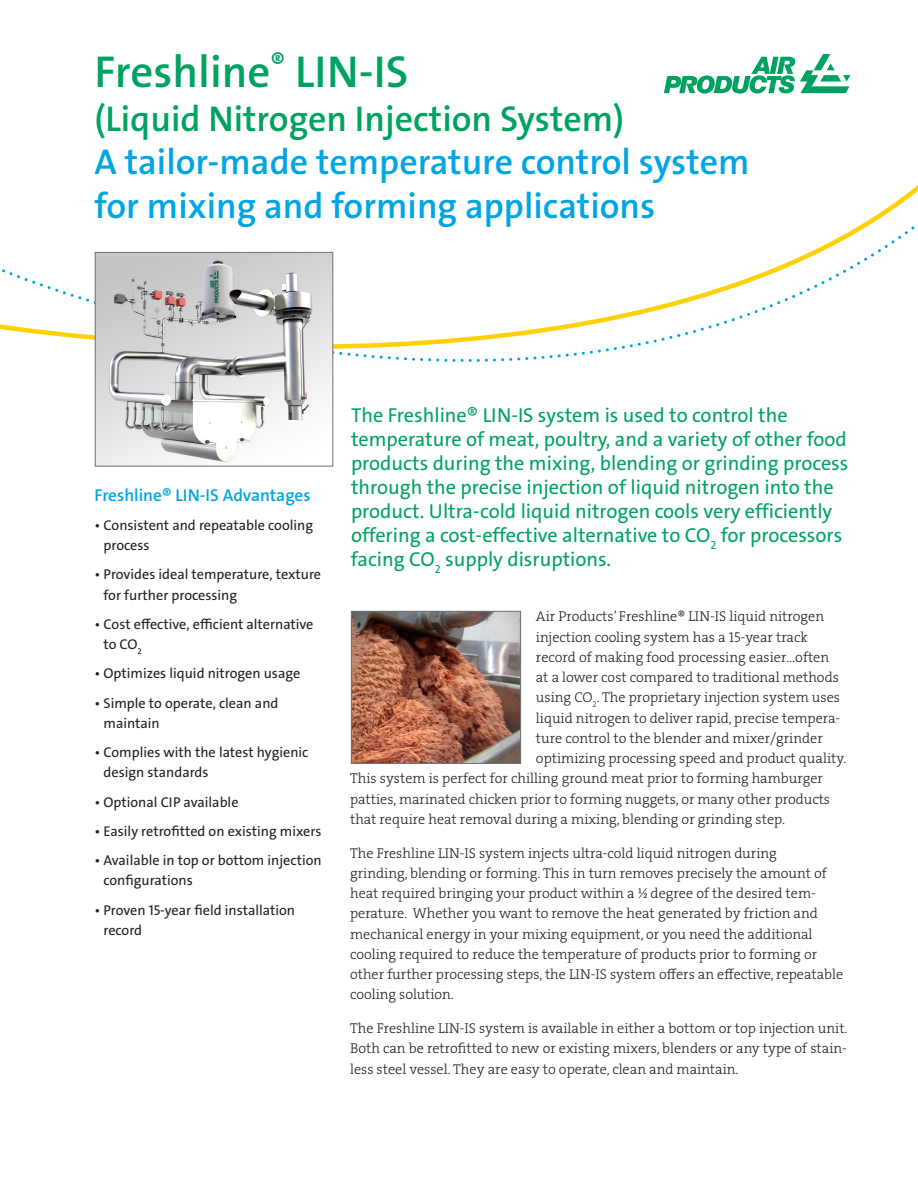
<style>
.page{position:relative;width:918px;height:1188px;background:#fff}
.page>*{position:absolute;margin:0;border:0;box-sizing:border-box;transform-origin:0 0}
.t1{font:600 45px "The Sans LF";color:#00a261}
.t2{font:600 36px/43.5px "The Sans LF";color:#00a5e3}
.t3{font:600 36px "The Sans LF";color:#00a261}
.t4{font:20.25px/24px "The Sans LF";color:#00a261}
.t5{font:600 17.25px "The Sans LF";color:#00a5e3}
.t6{font:14.25px/20.2px "The Serif LP3 Lig";color:#231f20}
.t7{font:14.25px/20.2px "The Sans LF";color:#231f20}
</style>
<div class="page">
<svg style="left:0;top:210px;width:915px;height:152px"></svg>
<svg style="left:664px;top:54px;width:186px;height:40px"></svg>
<img style="left:97px;top:254px;width:234px;height:211px">
<div style="left:95px;top:252px;width:238px;height:215px;border:1px solid #717074"></div>
<img style="left:353px;top:613px;width:166px;height:149px">
<div style="left:351px;top:611px;width:170px;height:153px;border:1px solid #717074"></div>
<h1 class="t1" style="left:94px;top:43px;width:315px">Freshline<sup>®</sup> LIN-IS</h1>
<h2 class="t3" style="left:94px;top:96px;width:531px">(Liquid Nitrogen Injection System)</h2>
<h2 class="t2" style="left:94px;top:141px;width:657px">A tailor-made temperature control system for mixing and forming applications</h2>
<p class="t5" style="left:94px;top:484px;width:218px">Freshline® LIN-IS Advantages</p>
<p class="t7" style="left:104px;top:515px;width:211px;text-indent:-9px">• Consistent and repeatable cooling process</p>
<p class="t7" style="left:104px;top:564px;width:219px;text-indent:-9px">• Provides ideal temperature, texture for further processing</p>
<p class="t7" style="left:104px;top:614px;width:212px;text-indent:-9px">• Cost effective, efficient alternative to CO<sub>2</sub></p>
<p class="t7" style="left:94px;top:663px;width:207px">• Optimizes liquid nitrogen usage</p>
<p class="t7" style="left:104px;top:693px;width:176px;text-indent:-9px">• Simple to operate, clean and maintain</p>
<p class="t7" style="left:104px;top:742px;width:206px;text-indent:-9px">• Complies with the latest hygienic design standards</p>
<p class="t7" style="left:94px;top:792px;width:146px">• Optional CIP available</p>
<p class="t7" style="left:94px;top:821px;width:229px">• Easily retrofitted on existing mixers</p>
<p class="t7" style="left:104px;top:850px;width:220px;text-indent:-9px">• Available in top or bottom injection configurations</p>
<p class="t7" style="left:104px;top:900px;width:193px;text-indent:-9px">• Proven 15-year field installation record</p>
<p class="t4" style="left:351px;top:403px;width:499px">The Freshline® LIN-IS system is used to control the temperature of meat, poultry, and a variety of other food products during the mixing, blending or grinding process through the precise injection of liquid nitrogen into the product. Ultra-cold liquid nitrogen cools very efficiently offering a cost-effective alternative to CO<sub>2</sub> for processors facing CO<sub>2</sub> supply disruptions.</p>
<p class="t6" style="left:536px;top:607px;width:290px">Air Products’ Freshline® LIN-IS liquid nitrogen</p>
<p class="t6" style="left:536px;top:627px;width:273px">injection cooling system has a 15-year track</p>
<p class="t6" style="left:536px;top:647px;width:295px">record of making food processing easier…often</p>
<p class="t6" style="left:536px;top:667px;width:305px">at a lower cost compared to traditional methods</p>
<p class="t6" style="left:536px;top:688px;width:306px">using CO<sub>2</sub>. The proprietary injection system uses</p>
<p class="t6" style="left:536px;top:708px;width:306px">liquid nitrogen to deliver rapid, precise tempera-</p>
<p class="t6" style="left:536px;top:728px;width:288px">ture control to the blender and mixer/grinder</p>
<p class="t6" style="left:536px;top:748px;width:312px">optimizing processing speed and product quality.</p>
<p class="t6" style="left:350px;top:769px;width:474px">This system is perfect for chilling ground meat prior to forming hamburger</p>
<p class="t6" style="left:350px;top:789px;width:482px">patties, marinated chicken prior to forming nuggets, or many other products</p>
<p class="t6" style="left:350px;top:809px;width:437px">that require heat removal during a mixing, blending or grinding step.</p>
<p class="t6" style="left:350px;top:843px;width:495px">The Freshline LIN-IS system injects ultra-cold liquid nitrogen during<br>grinding, blending or forming. This in turn removes precisely the amount of heat required bringing your product within a ½ degree of the desired tem&shy;perature. Whether you want to remove the heat generated by friction and mechanical energy in your mixing equipment, or you need the additional cooling required to reduce the temperature of products prior to forming or other further processing steps, the LIN-IS system offers an effective, repeatable cooling solution.</p>
<p class="t6" style="left:350px;top:1018px;width:499px;text-align:justify">The Freshline LIN-IS system is available in either a bottom or top injection unit.<br>Both can be retrofitted to new or existing mixers, blenders or any type of stain&shy;less steel vessel. They are easy to operate, clean and maintain.</p>
</div>
